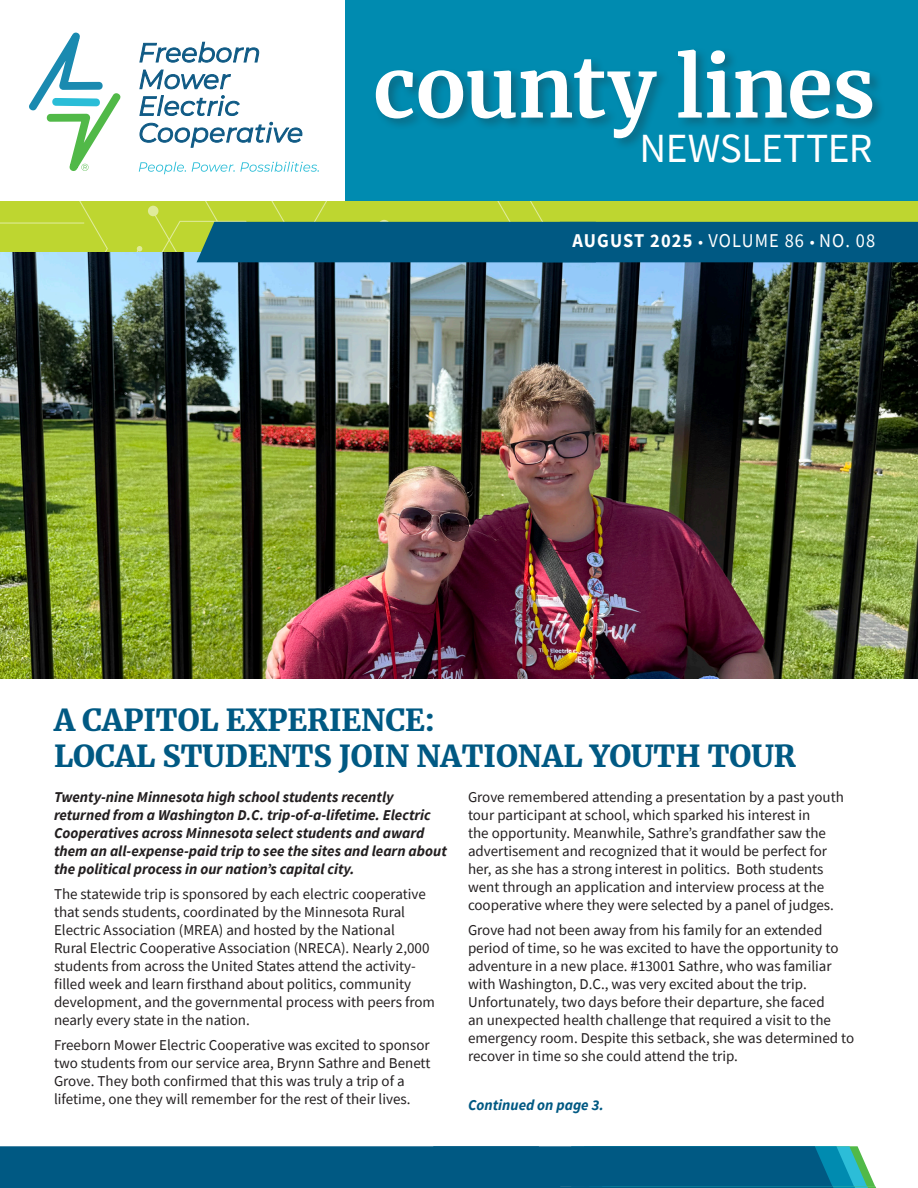
<style>
.page{position:relative;width:918px;height:1188px;background:#fff}
.page>*{position:absolute;margin:0;border:0;box-sizing:border-box;transform-origin:0 0}
.WANT_ADS_SUBHEADS{font:700 82.95px "Merriweather";letter-spacing:-.005em;color:#fff}
.WANT_ADS_SUBHEADS-2{font:41.55px "Source Sans Pro";letter-spacing:-.015em;color:#fff}
.t1{font:900 30px "Merriweather";color:#005983}
.t2{font:19.5px "Source Sans Pro";letter-spacing:.06em;color:#fff;scale:.94 1}
.t3{font:15px/18px "Source Sans Pro";color:#231f20}
.t4{font:italic 700 15px/18px "Source Sans Pro";color:#231f20}
.t5{font:italic 700 15px "Source Sans Pro";color:#005983}
.s1{font-weight:700}
.s2{font-size:16.5px}
</style>
<div class="page">
<img style="left:0;top:262px;width:918px;height:416px">
<svg style="left:0;top:1146px;width:876px;height:42px;background:#055f86"></svg>
<div style="left:346px;top:0;width:572px;height:201px;background:#008bb0"></div>
<svg style="left:0;top:201px;width:918px;height:61px;background:#5a945f"></svg>
<div style="left:373px;top:47px;width:513px;height:104px;background:#231f20;opacity:.3"></div>
<svg style="left:139px;top:162px;width:47px;height:12px"></svg>
<svg style="left:192px;top:162px;width:127px;height:10px"></svg>
<svg style="left:140px;top:42px;width:119px;height:20px"></svg>
<svg style="left:140px;top:70px;width:91px;height:19px"></svg>
<svg style="left:140px;top:95px;width:99px;height:21px"></svg>
<svg style="left:140px;top:122px;width:162px;height:25px"></svg>
<svg style="left:29px;top:32px;width:92px;height:139px"></svg>
<p class="WANT_ADS_SUBHEADS" style="left:373px;top:30px;width:504px">county lines</p>
<p class="WANT_ADS_SUBHEADS-2" style="left:639px;top:121px;width:234px">NEWSLETTER</p>
<p class="t2" style="left:573px;top:228px;width:324px"><span class="s1">AUGUST 2025</span> <span class="s2">•</span> VOLUME 86 <span class="s2">•</span> NO. 08</p>
<p class="t1" style="left:54px;top:699px;width:383px">A CAPITOL EXPERIENCE:</p>
<p class="t1" style="left:54px;top:735px;width:743px">LOCAL STUDENTS JOIN NATIONAL YOUTH TOUR</p>
<p class="t4" style="left:54px;top:788px;width:394px">Twenty-nine Minnesota high school students recently returned from a Washington D.C. trip-of-a-lifetime. Electric Cooperatives across Minnesota select students and award them an all-expense-paid trip to see the sites and learn about the political process in our nation’s capital city.</p>
<p class="t3" style="left:54px;top:885px;width:383px">The statewide trip is sponsored by each electric cooperative that sends students, coordinated by the Minnesota Rural Electric Association (MREA) and hosted by the National<br>Rural Electric Cooperative Association (NRECA). Nearly 2,000 students from across the United States attend the activity&shy;filled week and learn firsthand about politics, community development, and the governmental process with peers from nearly every state in the nation.</p>
<p class="t3" style="left:54px;top:1036px;width:378px">Freeborn Mower Electric Cooperative was excited to sponsor two students from our service area, Brynn Sathre and Benett Grove. They both confirmed that this was truly a trip of a lifetime, one they will remember for the rest of their lives.</p>
<p class="t3" style="left:468px;top:788px;width:378px">Grove remembered attending a presentation by a past youth tour participant at school, which sparked his interest in<br>the opportunity. Meanwhile, Sathre’s grandfather saw the advertisement and recognized that it would be perfect for her, as she has a strong interest in politics. Both students went through an application and interview process at the cooperative where they were selected by a panel of judges.</p>
<p class="t3" style="left:468px;top:921px;width:388px">Grove had not been away from his family for an extended period of time, so he was excited to have the opportunity to adventure in a new place. #13001 Sathre, who was familiar with Washington, D.C., was very excited about the trip.<br>Unfortunately, two days before their departure, she faced<br>an unexpected health challenge that required a visit to the emergency room. Despite this setback, she was determined to recover in time so she could attend the trip.</p>
<p class="t5" style="left:468px;top:1095px;width:137px">Continued on page 3.</p>
</div>
